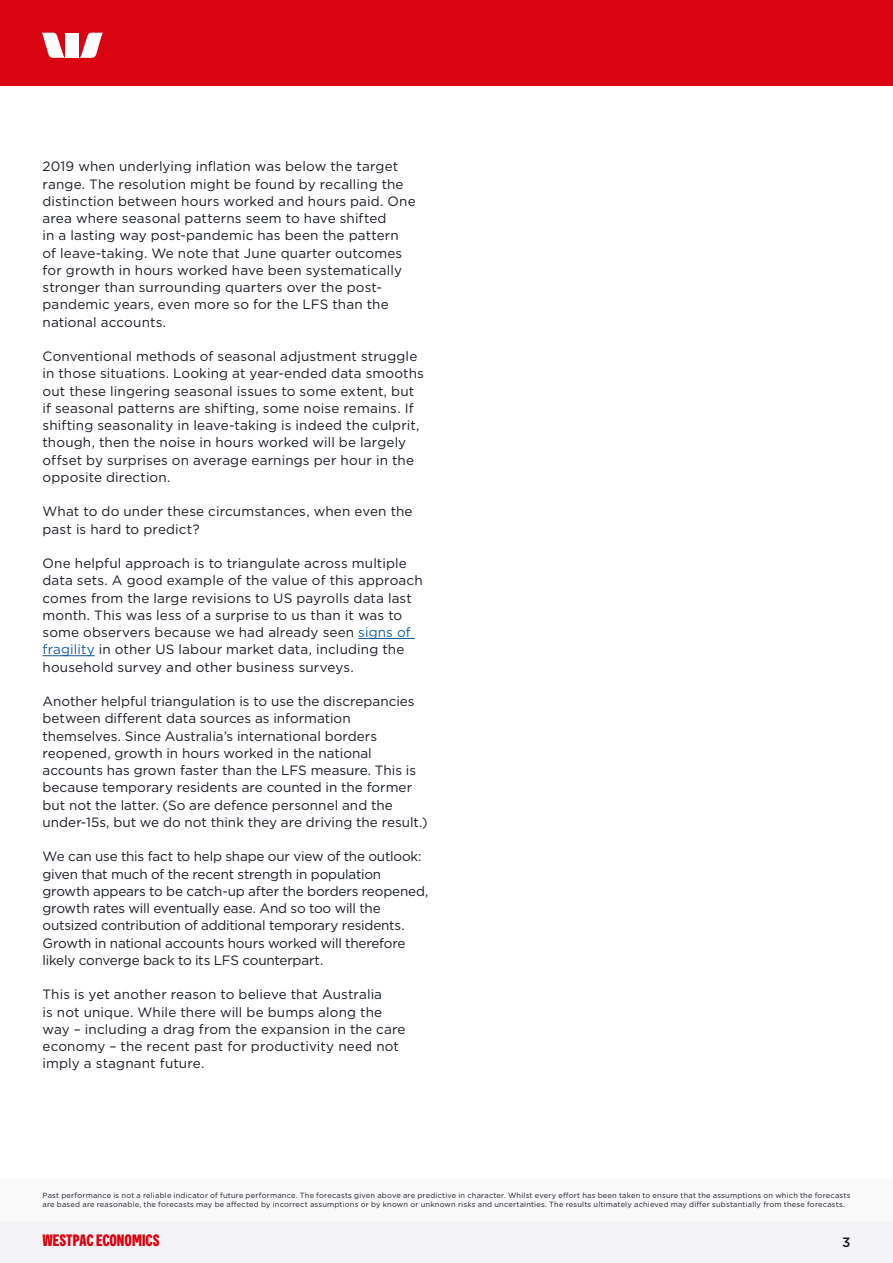
<style>
.page{position:relative;width:893px;height:1263px;background:#fff}
.page>*{position:absolute;margin:0;border:0;box-sizing:border-box;transform-origin:0 0}
.t1{font:700 16.5px "Westpac";color:#da0310}
.P1_Body_copy{font:13.5px/17.2px "Gotham";letter-spacing:.005em;color:#181b25}
.P1_Body_copy-2{font:13.5px/17.2px "Gotham";letter-spacing:-.015em;color:#181b25}
.t2{font:500 13.5px "Gotham";color:#181b25}
.t3{font:7.5px/9px "Gotham";letter-spacing:.025em;color:#181b25}
.s1{color:#175d9e}
</style>
<div class="page">
<div style="left:0;top:0;width:893px;height:85px;background:#da0310"></div>
<div style="left:0;top:1220px;width:893px;height:43px;background:#f4f4f6"></div>
<div style="left:0;top:1178px;width:893px;height:42px;background:#f9f9fa"></div>
<svg style="left:42px;top:33px;width:23px;height:25px"></svg>
<svg style="left:80px;top:33px;width:23px;height:25px"></svg>
<div style="left:66px;top:33px;width:13px;height:25px;background:#fff"></div>
<hr style="left:358px;top:638px;width:57px;height:1px;background:#175d9e">
<hr style="left:43px;top:655px;width:52px;height:1px;background:#175d9e">
<p class="P1_Body_copy" style="left:43px;top:158px;width:375px">2019 when underlying inflation was below the target range. The resolution might be found by recalling the distinction between hours worked and hours paid. One area where seasonal patterns seem to have shifted<br>in a lasting way post-pandemic has been the pattern of leave-taking. We note that June quarter outcomes for growth in hours worked have been systematically stronger than surrounding quarters over the post&shy;pandemic years, even more so for the LFS than the national accounts.</p>
<p class="P1_Body_copy" style="left:43px;top:347px;width:383px">Conventional methods of seasonal adjustment struggle in those situations. Looking at year-ended data smooths out these lingering seasonal issues to some extent, but if seasonal patterns are shifting, some noise remains. If shifting seasonality in leave-taking is indeed the culprit, though, then the noise in hours worked will be largely offset by surprises on average earnings per hour in the opposite direction.</p>
<p class="P1_Body_copy" style="left:43px;top:503px;width:372px">What to do under these circumstances, when even the past is hard to predict?</p>
<p class="P1_Body_copy" style="left:43px;top:554px;width:382px">One helpful approach is to triangulate across multiple data sets. A good example of the value of this approach comes from the large revisions to US payrolls data last month. This was less of a surprise to us than it was to some observers because we had already seen <span class="s1">signs of fragility</span> in other US labour market data, including the household survey and other business surveys.</p>
<p class="P1_Body_copy" style="left:43px;top:692px;width:387px">Another helpful triangulation is to use the discrepancies between different data sources as information themselves. Since Australia’s international borders reopened, growth in hours worked in the national accounts has grown faster than the LFS measure. This is because temporary residents are counted in the former but not the latter. (So are defence personnel and the under-15s, but we do not think they are driving the result.)</p>
<p class="P1_Body_copy-2" style="left:43px;top:848px;width:387px">We can use this fact to help shape our view of the outlook: given that much of the recent strength in population growth appears to be catch-up after the borders reopened, growth rates will eventually ease. And so too will the outsized contribution of additional temporary residents.<br>Growth in national accounts hours worked will therefore likely converge back to its LFS counterpart.</p>
<p class="P1_Body_copy" style="left:43px;top:986px;width:365px">This is yet another reason to believe that Australia<br>is not unique. While there will be bumps along the way – including a drag from the expansion in the care economy – the recent past for productivity need not imply a stagnant future.</p>
<p class="t3" style="left:43px;top:1190px;width:809px">Past performance is not a reliable indicator of future performance. The forecasts given above are predictive in character. Whilst every effort has been taken to ensure that the assumptions on which the forecasts are based are reasonable, the forecasts may be affected by incorrect assumptions or by known or unknown risks and uncertainties. The results ultimately achieved may differ substantially from these forecasts.</p>
<p class="t1" style="left:43px;top:1230px;width:119px">WESTPAC ECONOMICS</p>
<p class="t2" style="left:842px;top:1233px;width:10px">3</p>
</div>
